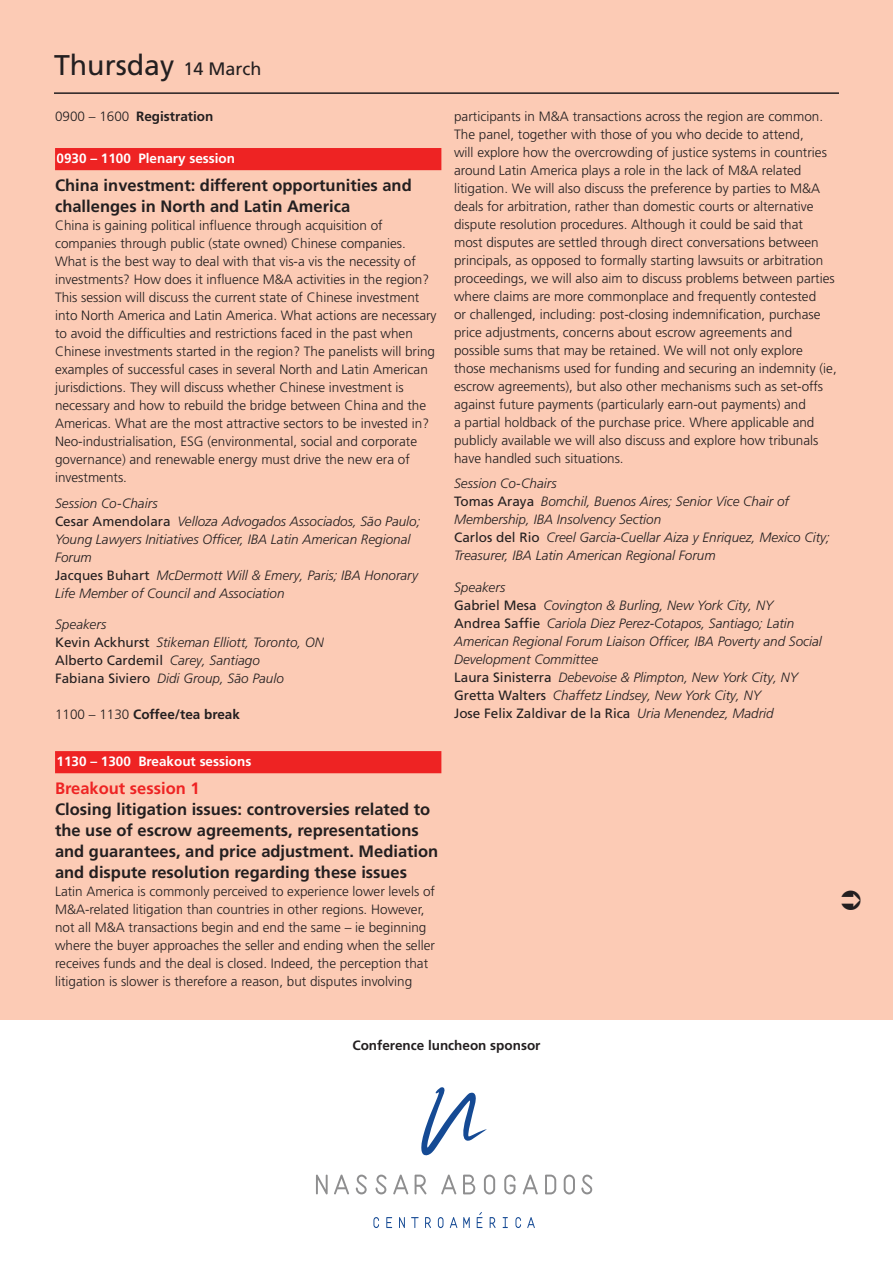
<style>
.page{position:relative;width:893px;height:1263px;background:#fccbb5}
.page>*{position:absolute;margin:0;border:0;box-sizing:border-box;transform-origin:0 0}
.t1{font:28.5px "Frutiger LT Pro";color:#231f20}
.t2{font:700 16.5px/21px "Frutiger LT Pro";color:#231f20}
.t3{font:700 16.5px "Frutiger LT Pro";color:#ee2323}
.t4{font:300 13.5px/18px "Frutiger LT Pro";color:#231f20}
.t5{font:italic 300 13.5px/18px "Frutiger LT Pro";color:#231f20}
.t6{font:700 13.5px "Frutiger LT Pro";color:#231f20}
.t7{font:700 13.5px "Frutiger LT Pro";color:#fff}
.s1{font-size:18px}
.s2{font-weight:300}
.s3{font-weight:400;font-style:normal}
</style>
<div class="page">
<div style="left:0;top:1020px;width:893px;height:243px;background:#fff"></div>
<hr style="left:54px;top:92px;width:785px;height:2px;background:#231f20">
<div style="left:56px;top:149px;width:385px;height:20px;background:#ee2323"></div>
<div style="left:55px;top:148px;width:386px;height:22px;border:2px solid #ee2323"></div>
<div style="left:56px;top:752px;width:385px;height:20px;background:#ee2323"></div>
<div style="left:55px;top:751px;width:386px;height:22px;border:2px solid #ee2323"></div>
<svg style="left:316px;top:1174px;width:12px;height:20px"></svg>
<svg style="left:334px;top:1174px;width:15px;height:20px"></svg>
<svg style="left:356px;top:1174px;width:11px;height:20px"></svg>
<svg style="left:376px;top:1174px;width:10px;height:20px"></svg>
<svg style="left:393px;top:1174px;width:15px;height:20px"></svg>
<svg style="left:415px;top:1174px;width:11px;height:20px"></svg>
<svg style="left:441px;top:1174px;width:15px;height:20px"></svg>
<svg style="left:463px;top:1174px;width:12px;height:20px"></svg>
<svg style="left:484px;top:1174px;width:11px;height:20px"></svg>
<svg style="left:504px;top:1174px;width:11px;height:20px"></svg>
<svg style="left:523px;top:1174px;width:15px;height:20px"></svg>
<svg style="left:545px;top:1174px;width:11px;height:20px"></svg>
<svg style="left:564px;top:1174px;width:11px;height:20px"></svg>
<svg style="left:581px;top:1174px;width:11px;height:20px"></svg>
<svg style="left:421px;top:1087px;width:66px;height:69px"></svg>
<svg style="left:373px;top:1217px;width:6px;height:11px"></svg>
<svg style="left:386px;top:1217px;width:6px;height:11px"></svg>
<svg style="left:399px;top:1217px;width:6px;height:11px"></svg>
<svg style="left:411px;top:1217px;width:8px;height:11px"></svg>
<svg style="left:425px;top:1217px;width:6px;height:11px"></svg>
<svg style="left:438px;top:1217px;width:5px;height:11px"></svg>
<svg style="left:450px;top:1217px;width:7px;height:11px"></svg>
<svg style="left:463px;top:1217px;width:7px;height:11px"></svg>
<svg style="left:490px;top:1217px;width:6px;height:11px"></svg>
<svg style="left:503px;top:1217px;width:5px;height:11px"></svg>
<svg style="left:515px;top:1217px;width:6px;height:11px"></svg>
<svg style="left:527px;top:1217px;width:8px;height:11px"></svg>
<svg style="left:477px;top:1212px;width:5px;height:16px"></svg>
<h1 class="t1" style="left:54px;top:49px;width:209px">Thursday <span class="s1">14 March</span></h1>
<p class="t6" style="left:55px;top:108px;width:160px"><span class="s2">0900 – 1600</span> Registration</p>
<p class="t7" style="left:57px;top:150px;width:180px">0930 – 1100 Plenary session</p>
<p class="t2" style="left:55px;top:175px;width:358px">China investment: different opportunities and challenges in North and Latin America</p>
<p class="t4" style="left:55px;top:217px;width:383px">China is gaining political influence through acquisition of companies through public (state owned) Chinese companies.<br>What is the best way to deal with that vis-a vis the necessity of investments? How does it influence M&amp;A activities in the region?<br>This session will discuss the current state of Chinese investment into North America and Latin America. What actions are necessary to avoid the difficulties and restrictions faced in the past when Chinese investments started in the region? The panelists will bring examples of successful cases in several North and Latin American jurisdictions. They will discuss whether Chinese investment is necessary and how to rebuild the bridge between China and the Americas. What are the most attractive sectors to be invested in?<br>Neo-industrialisation, ESG (environmental, social and corporate governance) and renewable energy must drive the new era of investments.</p>
<p class="t5" style="left:55px;top:494px;width:367px">Session Co-Chairs<br><span class="s3">Cesar Amendolara</span> Velloza Advogados Associados, São Paulo; Young Lawyers Initiatives Officer, IBA Latin American Regional Forum<br><span class="s3">Jacques Buhart</span> McDermott Will &amp; Emery, Paris; IBA Honorary Life Member of Council and Association</p>
<p class="t5" style="left:55px;top:616px;width:270px">Speakers<br><span class="s3">Kevin Ackhurst</span> Stikeman Elliott, Toronto, ON<br><span class="s3">Alberto Cardemil</span> Carey, Santiago<br><span class="s3">Fabiana Siviero</span> Didi Group, São Paulo</p>
<p class="t6" style="left:55px;top:706px;width:186px"><span class="s2">1100 – 1130</span> Coffee/tea break</p>
<p class="t7" style="left:57px;top:753px;width:196px">1130 – 1300 Breakout sessions</p>
<p class="t3" style="left:55px;top:779px;width:146px">Breakout session 1</p>
<p class="t2" style="left:55px;top:799px;width:385px">Closing litigation issues: controversies related to the use of escrow agreements, representations and guarantees, and price adjustment. Mediation and dispute resolution regarding these issues</p>
<p class="t4" style="left:55px;top:883px;width:381px">Latin America is commonly perceived to experience lower levels of M&amp;A-related litigation than countries in other regions. However, not all M&amp;A transactions begin and end the same – ie beginning where the buyer approaches the seller and ending when the seller receives funds and the deal is closed. Indeed, the perception that litigation is slower is therefore a reason, but disputes involving</p>
<p class="t4" style="left:454px;top:107px;width:384px">participants in M&amp;A transactions across the region are common.<br>The panel, together with those of you who decide to attend,<br>will explore how the overcrowding of justice systems in countries around Latin America plays a role in the lack of M&amp;A related litigation. We will also discuss the preference by parties to M&amp;A deals for arbitration, rather than domestic courts or alternative dispute resolution procedures. Although it could be said that<br>most disputes are settled through direct conversations between principals, as opposed to formally starting lawsuits or arbitration proceedings, we will also aim to discuss problems between parties where claims are more commonplace and frequently contested<br>or challenged, including: post-closing indemnification, purchase price adjustments, concerns about escrow agreements and possible sums that may be retained. We will not only explore those mechanisms used for funding and securing an indemnity (ie, escrow agreements), but also other mechanisms such as set-offs against future payments (particularly earn-out payments) and<br>a partial holdback of the purchase price. Where applicable and publicly available we will also discuss and explore how tribunals have handled such situations.</p>
<p class="t5" style="left:454px;top:474px;width:377px">Session Co-Chairs<br><span class="s3">Tomas Araya</span> Bomchil, Buenos Aires; Senior Vice Chair of Membership, IBA Insolvency Section<br><span class="s3">Carlos del Rio</span> Creel Garcia-Cuellar Aiza y Enriquez, Mexico City; Treasurer, IBA Latin American Regional Forum</p>
<p class="t5" style="left:454px;top:578px;width:369px">Speakers<br><span class="s3">Gabriel Mesa</span> Covington &amp; Burling, New York City, NY <span class="s3">Andrea Saffie</span> Cariola Diez Perez-Cotapos, Santiago; Latin American Regional Forum Liaison Officer, IBA Poverty and Social Development Committee<br><span class="s3">Laura Sinisterra</span> Debevoise &amp; Plimpton, New York City, NY <span class="s3">Gretta Walters</span> Chaffetz Lindsey, New York City, NY<br><span class="s3">Jose Felix Zaldivar de la Rica</span> Uria Menendez, Madrid</p>
<p class="t6" style="left:352px;top:1037px;width:190px">Conference luncheon sponsor</p>
</div>
